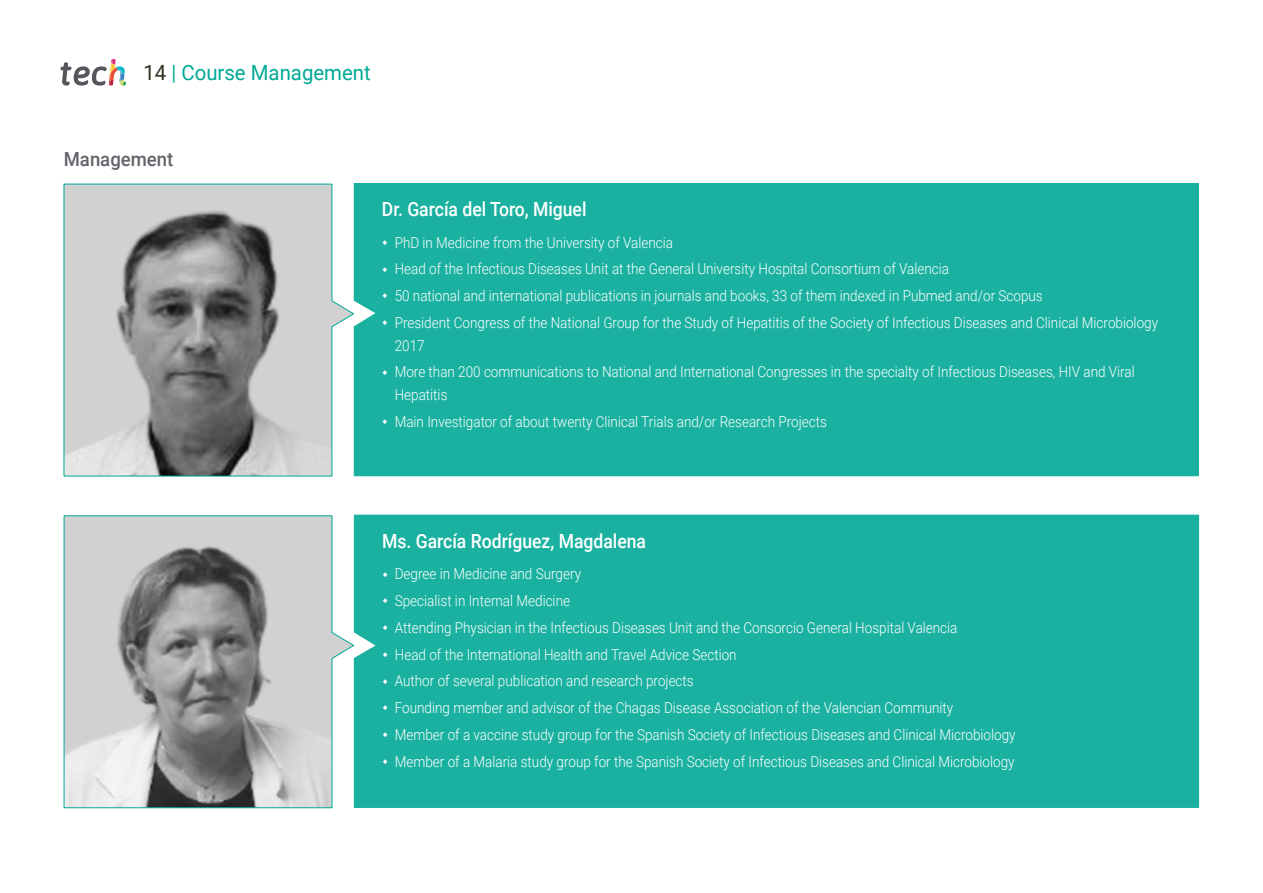
<style>
.page{position:relative;width:1263px;height:893px;background:#fff}
.page>*{position:absolute;margin:0;border:0;box-sizing:border-box;transform-origin:0 0}
.t1{font:21px "Roboto";color:#00a996}
.t2{font:500 19.5px "Roboto";color:#fff;scale:.9 1}
.t3{font:500 19.5px "Roboto";color:#61646a;scale:.95 1}
.t4{font:300 15px/26.7px "Roboto";color:#fff;scale:.9 1}
.s1{color:#312e20}
</style>
<div class="page">
<svg style="left:61px;top:59px;width:65px;height:27px"></svg>
<div style="left:354px;top:183px;width:845px;height:293px;background:#1ab1a0"></div>
<div style="left:354px;top:515px;width:845px;height:293px;background:#1ab1a0"></div>
<svg style="left:64px;top:184px;width:290px;height:292px;background:#adafaf"></svg>
<svg style="left:64px;top:515px;width:290px;height:293px;background:#b4b6b5"></svg>
<svg style="left:383px;top:240px;width:4px;height:5px"></svg>
<svg style="left:383px;top:267px;width:4px;height:5px"></svg>
<svg style="left:383px;top:294px;width:4px;height:5px"></svg>
<svg style="left:383px;top:320px;width:4px;height:5px"></svg>
<svg style="left:383px;top:370px;width:4px;height:5px"></svg>
<svg style="left:383px;top:419px;width:4px;height:5px"></svg>
<svg style="left:383px;top:572px;width:4px;height:5px"></svg>
<svg style="left:383px;top:598px;width:4px;height:5px"></svg>
<svg style="left:383px;top:625px;width:4px;height:5px"></svg>
<svg style="left:383px;top:652px;width:4px;height:5px"></svg>
<svg style="left:383px;top:679px;width:4px;height:5px"></svg>
<svg style="left:383px;top:705px;width:4px;height:5px"></svg>
<svg style="left:383px;top:732px;width:4px;height:5px"></svg>
<svg style="left:383px;top:759px;width:4px;height:5px"></svg>
<h1 class="t1" style="left:144px;top:57px;width:229px"><span class="s1">14</span> | Course Management</h1>
<h2 class="t3" style="left:64px;top:145px;width:117px">Management</h2>
<h2 class="t2" style="left:382px;top:195px;width:229px">Dr. García del Toro, Miguel</h2>
<p class="t4" style="left:395px;top:228px;width:850px">PhD in Medicine from the University of Valencia<br>Head of the Infectious Diseases Unit at the General University Hospital Consortium of Valencia<br>50 national and international publications in journals and books, 33 of them indexed in Pubmed and/or Scopus<br>President Congress of the National Group for the Study of Hepatitis of the Society of Infectious Diseases and Clinical Microbiology</p>
<p class="t4" style="left:395px;top:331px;width:824px">2017<br>More than 200 communications to National and International Congresses in the specialty of Infectious Diseases, HIV and Viral</p>
<p class="t4" style="left:395px;top:380px;width:482px">Hepatitis<br>Main Investigator of about twenty Clinical Trials and/or Research Projects</p>
<h2 class="t2" style="left:382px;top:527px;width:295px">Ms. García Rodríguez, Magdalena</h2>
<p class="t4" style="left:395px;top:560px;width:691px">Degree in Medicine and Surgery<br>Specialist in Internal Medicine<br>Attending Physician in the Infectious Diseases Unit and the Consorcio General Hospital Valencia<br>Head of the International Health and Travel Advice Section<br>Author of several publication and research projects<br>Founding member and advisor of the Chagas Disease Association of the Valencian Community<br>Member of a vaccine study group for the Spanish Society of Infectious Diseases and Clinical Microbiology Member of a Malaria study group for the Spanish Society of Infectious Diseases and Clinical Microbiology</p>
</div>
